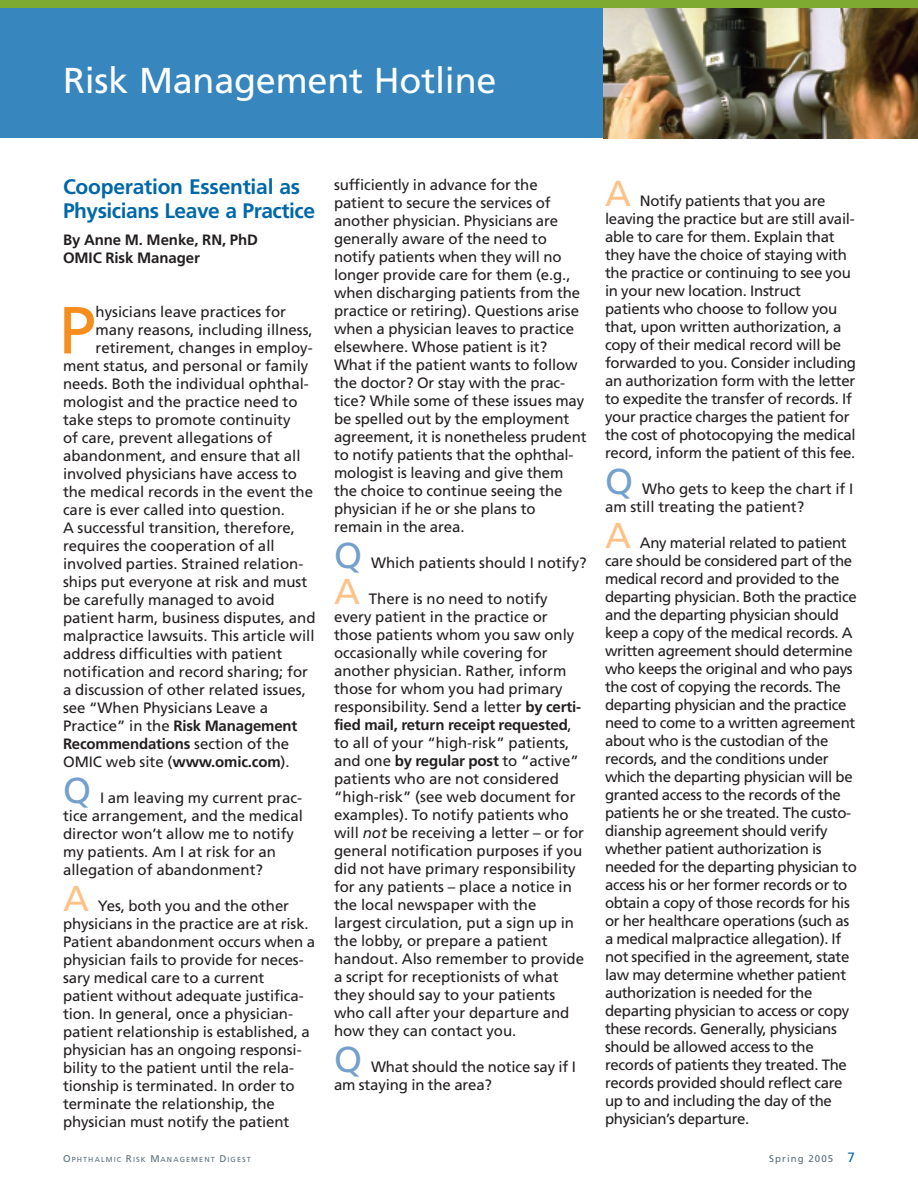
<style>
.page{position:relative;width:918px;height:1188px;background:#fff}
.page>*{position:absolute;margin:0;border:0;box-sizing:border-box;transform-origin:0 0}
.t1{font:66.6px "Frutiger";color:#f68e1e}
.t2{font:36px "Frutiger";letter-spacing:-.005em;color:#fff}
.t3{font:36px "Frutiger";color:#74a0cd}
.t4{font:36px "Frutiger";color:#fcc287}
.t5{font:700 21px/24px "Frutiger";letter-spacing:-.02em;color:#0068a9}
.t6{font:15px/18px "Frutiger";letter-spacing:-.005em;color:#231f20}
.t7{font:700 15px/18px "Frutiger";letter-spacing:-.005em;color:#231f20}
.t8{font:9.75px "Frutiger";letter-spacing:.11em;color:#5b6f7b}
.t9{font:7.35px "Frutiger";letter-spacing:.15em;color:#5b6f7b}
.s1{font-weight:700}
.s2{font-weight:400}
.s3{font-style:italic}
.s4{font-size:9.75px}
.s5{font-size:13.5px;color:#0068a9}
</style>
<div class="page">
<div style="left:0;top:0;width:918px;height:138px;background:#3786be"></div>
<img style="left:604px;top:9px;width:314px;height:129px">
<div style="left:0;top:0;width:918px;height:8px;background:#7faa31"></div>
<h2 class="t2" style="left:63px;top:66px;width:435px">Risk Management Hotline</h2>
<h3 class="t5" style="left:63px;top:177px;width:254px">Cooperation Essential as<br>Physicians Leave a Practice</h3>
<p class="t7" style="left:63px;top:232px;width:197px">By Anne M. Menke, RN, PhD<br>OMIC Risk Manager</p>
<h1 class="t1" style="left:59px;top:304px;width:39px">P</h1>
<p class="t6" style="left:96px;top:304px;width:192px">hysicians leave practices for</p>
<p class="t6" style="left:96px;top:322px;width:219px">many reasons, including illness,</p>
<p class="t6" style="left:96px;top:340px;width:219px">retirement, changes in employ-</p>
<p class="t6" style="left:63px;top:358px;width:247px">ment status, and personal or family</p>
<p class="t6" style="left:63px;top:376px;width:247px">needs. Both the individual ophthal-</p>
<p class="t6" style="left:63px;top:394px;width:236px">mologist and the practice need to</p>
<p class="t6" style="left:63px;top:412px;width:229px">take steps to promote continuity</p>
<p class="t6" style="left:63px;top:430px;width:211px">of care, prevent allegations of</p>
<p class="t6" style="left:63px;top:448px;width:239px">abandonment, and ensure that all</p>
<p class="t6" style="left:63px;top:466px;width:236px">involved physicians have access to</p>
<p class="t6" style="left:63px;top:484px;width:252px">the medical records in the event the</p>
<p class="t6" style="left:63px;top:502px;width:224px">care is ever called into question.</p>
<p class="t6" style="left:63px;top:520px;width:234px">A successful transition, therefore,</p>
<p class="t6" style="left:63px;top:538px;width:213px">requires the cooperation of all</p>
<p class="t6" style="left:63px;top:556px;width:242px">involved parties. Strained relation-</p>
<p class="t6" style="left:63px;top:574px;width:246px">ships put everyone at risk and must</p>
<p class="t6" style="left:63px;top:592px;width:213px">be carefully managed to avoid</p>
<p class="t6" style="left:63px;top:610px;width:254px">patient harm, business disputes, and</p>
<p class="t6" style="left:63px;top:628px;width:253px">malpractice lawsuits. This article will</p>
<p class="t6" style="left:63px;top:646px;width:221px">address difficulties with patient</p>
<p class="t6" style="left:63px;top:664px;width:247px">notification and record sharing; for</p>
<p class="t6" style="left:63px;top:682px;width:244px">a discussion of other related issues,</p>
<p class="t6" style="left:63px;top:700px;width:207px">see “When Physicians Leave a</p>
<p class="t6" style="left:63px;top:718px;width:236px">Practice” in the <span class="s1">Risk Management</span></p>
<p class="t7" style="left:63px;top:736px;width:228px">Recommendations <span class="s2">section of the</span></p>
<p class="t6" style="left:63px;top:754px;width:228px">OMIC web site (<span class="s1">www.omic.com</span>).</p>
<h2 class="t3" style="left:63px;top:776px;width:30px">Q</h2>
<p class="t6" style="left:63px;top:790px;width:242px;text-indent:37px">I am leaving my current prac&shy;tice arrangement, and the medical director won’t allow me to notify my patients. Am I at risk for an allegation of abandonment?</p>
<h2 class="t4" style="left:63px;top:884px;width:27px">A</h2>
<p class="t6" style="left:63px;top:898px;width:254px;text-indent:35px">Yes, both you and the other physicians in the practice are at risk.<br>Patient abandonment occurs when a physician fails to provide for neces&shy;sary medical care to a current patient without adequate justifica&shy;tion. In general, once a physician&shy;patient relationship is established, a physician has an ongoing responsi&shy;bility to the patient until the rela&shy;tionship is terminated. In order to terminate the relationship, the physician must notify the patient</p>
<p class="t6" style="left:334px;top:177px;width:254px">sufficiently in advance for the patient to secure the services of another physician. Physicians are generally aware of the need to notify patients when they will no longer provide care for them (e.g., when discharging patients from the practice or retiring). Questions arise when a physician leaves to practice elsewhere. Whose patient is it?<br>What if the patient wants to follow the doctor? Or stay with the prac&shy;tice? While some of these issues may be spelled out by the employment agreement, it is nonetheless prudent to notify patients that the ophthal&shy;mologist is leaving and give them the choice to continue seeing the physician if he or she plans to remain in the area.</p>
<h2 class="t3" style="left:334px;top:541px;width:30px">Q</h2>
<p class="t6" style="left:371px;top:555px;width:217px">Which patients should I notify?</p>
<h2 class="t4" style="left:334px;top:577px;width:27px">A</h2>
<p class="t6" style="left:334px;top:591px;width:252px;text-indent:35px">There is no need to notify every patient in the practice or those patients whom you saw only occasionally while covering for another physician. Rather, inform those for whom you had primary responsibility. Send a letter <span class="s1">by certi&shy;fied mail, return receipt requested</span>, to all of your “high-risk” patients, and one <span class="s1">by regular post</span> to “active” patients who are not considered “high-risk” (see web document for examples). To notify patients who will <span class="s3">not</span> be receiving a letter – or for general notification purposes if you did not have primary responsibility for any patients – place a notice in the local newspaper with the largest circulation, put a sign up in the lobby, or prepare a patient handout. Also remember to provide a script for receptionists of what they should say to your patients who call after your departure and how they can contact you.</p>
<h2 class="t3" style="left:334px;top:1045px;width:30px">Q</h2>
<p class="t6" style="left:334px;top:1059px;width:244px;text-indent:37px">What should the notice say if I am staying in the area?</p>
<h2 class="t4" style="left:605px;top:179px;width:27px">A</h2>
<p class="t6" style="left:605px;top:193px;width:253px;text-indent:35px">Notify patients that you are leaving the practice but are still avail&shy;able to care for them. Explain that they have the choice of staying with the practice or continuing to see you in your new location. Instruct patients who choose to follow you that, upon written authorization, a copy of their medical record will be forwarded to you. Consider including an authorization form with the letter to expedite the transfer of records. If your practice charges the patient for the cost of photocopying the medical record, inform the patient of this fee.</p>
<h2 class="t3" style="left:605px;top:467px;width:30px">Q</h2>
<p class="t6" style="left:605px;top:481px;width:250px;text-indent:37px">Who gets to keep the chart if I am still treating the patient?</p>
<h2 class="t4" style="left:605px;top:521px;width:27px">A</h2>
<p class="t6" style="left:605px;top:535px;width:253px;text-indent:35px">Any material related to patient care should be considered part of the medical record and provided to the departing physician. Both the practice and the departing physician should keep a copy of the medical records. A written agreement should determine who keeps the original and who pays the cost of copying the records. The departing physician and the practice need to come to a written agreement about who is the custodian of the records, and the conditions under which the departing physician will be granted access to the records of the patients he or she treated. The custo&shy;dianship agreement should verify whether patient authorization is needed for the departing physician to access his or her former records or to obtain a copy of those records for his or her healthcare operations (such as a medical malpractice allegation). If not specified in the agreement, state law may determine whether patient authorization is needed for the departing physician to access or copy these records. Generally, physicians should be allowed access to the records of patients they treated. The records provided should reflect care up to and including the day of the physician’s departure.</p>
<p class="t9" style="left:63px;top:1157px;width:189px"><span class="s4">O</span>PHTHALMIC <span class="s4">R</span>ISK <span class="s4">M</span>ANAGEMENT <span class="s4">D</span>IGEST</p>
<p class="t8" style="left:769px;top:1155px;width:87px">Spring 2005 <span class="s5">7</span></p>
</div>
